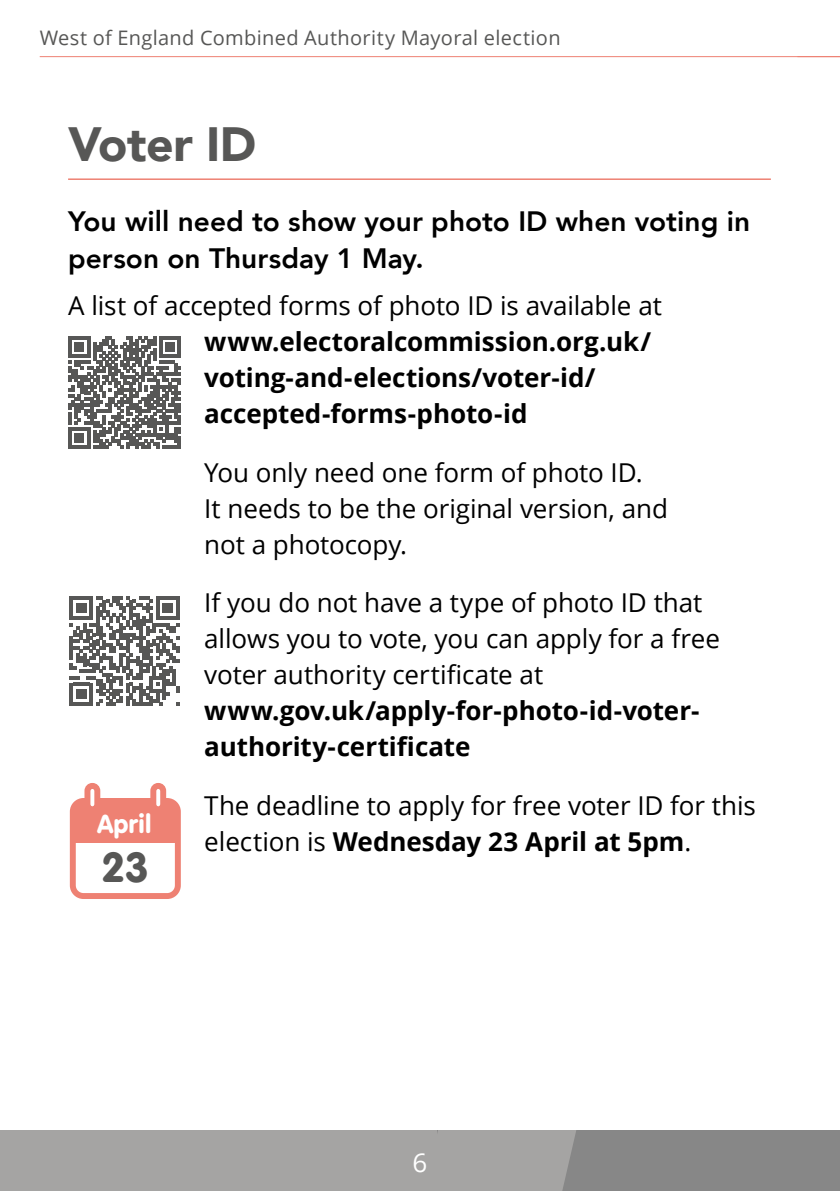
<style>
.page{position:relative;width:840px;height:1191px;background:#fff}
.page>*{position:absolute;margin:0;border:0;box-sizing:border-box;transform-origin:0 0}
.H2_Headers_22pt_2025{font:900 48px "Avenir";letter-spacing:-.01em;color:#575756}
.t1{font:44px "VAG Rundschrift D";color:#575756}
.P_Intro_text_2025{font:800 28px/36px "Avenir";color:#000}
.t2{font:27.2px "VAG Rundschrift D";color:#fff}
.P_Body_13pt_2025{font:26px/36px "Open Sans";letter-spacing:-.005em;color:#000}
.P_Body_13pt_2025-2{font:700 26px/36px "Open Sans";letter-spacing:-.005em;color:#000}
.t3{font:26px "Open Sans";color:#fff}
.t4{font:20px "Open Sans";letter-spacing:.015em;color:#575756}
.s1{font-weight:700}
</style>
<div class="page">
<div style="left:0;top:1129px;width:839px;height:62px;background:#878787"></div>
<svg style="left:436px;top:1129px;width:145px;height:62px;background:#a4a3a2"></svg>
<div style="left:0;top:1103px;width:436px;height:88px;background:#a5a4a3"></div>
<div style="left:0;top:1039px;width:839px;height:90px;background:#fff"></div>
<div style="left:74px;top:802px;width:102px;height:41px;background:#ee8173"></div>
<div style="left:70px;top:798px;width:111px;height:101px;border:6px solid #ee8173;border-radius:11px"></div>
<div style="left:87px;top:786px;width:10px;height:23px;background:#fff;border-radius:5px"></div>
<div style="left:84px;top:783px;width:16px;height:29px;border:6px solid #ee8173;border-radius:5px"></div>
<div style="left:153px;top:786px;width:10px;height:23px;background:#fff;border-radius:5px"></div>
<div style="left:150px;top:783px;width:16px;height:29px;border:6px solid #ee8173;border-radius:5px"></div>
<hr style="left:40px;top:56px;width:799px;height:1px;background:#ee8173">
<hr style="left:68px;top:178px;width:702px;height:2px;background:#ee8173">
<svg style="left:69px;top:336px;width:112px;height:112px"></svg>
<svg style="left:70px;top:596px;width:109px;height:110px"></svg>
<p class="t4" style="left:40px;top:24px;width:522px">West of England Combined Authority Mayoral election</p>
<h2 class="H2_Headers_22pt_2025" style="left:68px;top:104px;width:189px">Voter ID</h2>
<p class="P_Intro_text_2025" style="left:68px;top:204px;width:683px">You will need to show your photo ID when voting in person on Thursday 1 May.</p>
<p class="P_Body_13pt_2025" style="left:68px;top:287px;width:595px">A list of accepted forms of photo ID is available at</p>
<p class="P_Body_13pt_2025-2" style="left:204px;top:323px;width:448px">www.electoralcommission.org.uk/ voting-and-elections/voter-id/ accepted-forms-photo-id</p>
<p class="P_Body_13pt_2025" style="left:204px;top:453px;width:465px">You only need one form of photo ID.<br>It needs to be the original version, and not a photocopy.</p>
<p class="P_Body_13pt_2025" style="left:204px;top:584px;width:517px">If you do not have a type of photo ID that allows you to vote, you can apply for a free voter authority certificate at <span class="s1">www.gov.uk/apply-for-photo-id-voter&shy;authority-certificate</span></p>
<p class="P_Body_13pt_2025" style="left:204px;top:787px;width:552px">The deadline to apply for free voter ID for this election is <span class="s1">Wednesday 23 April at 5pm</span>.</p>
<p class="t2" style="left:97px;top:808px;width:56px">April</p>
<h2 class="t1" style="left:102px;top:841px;width:49px">23</h2>
<p class="t3" style="left:412px;top:1144px;width:16px">6</p>
</div>
